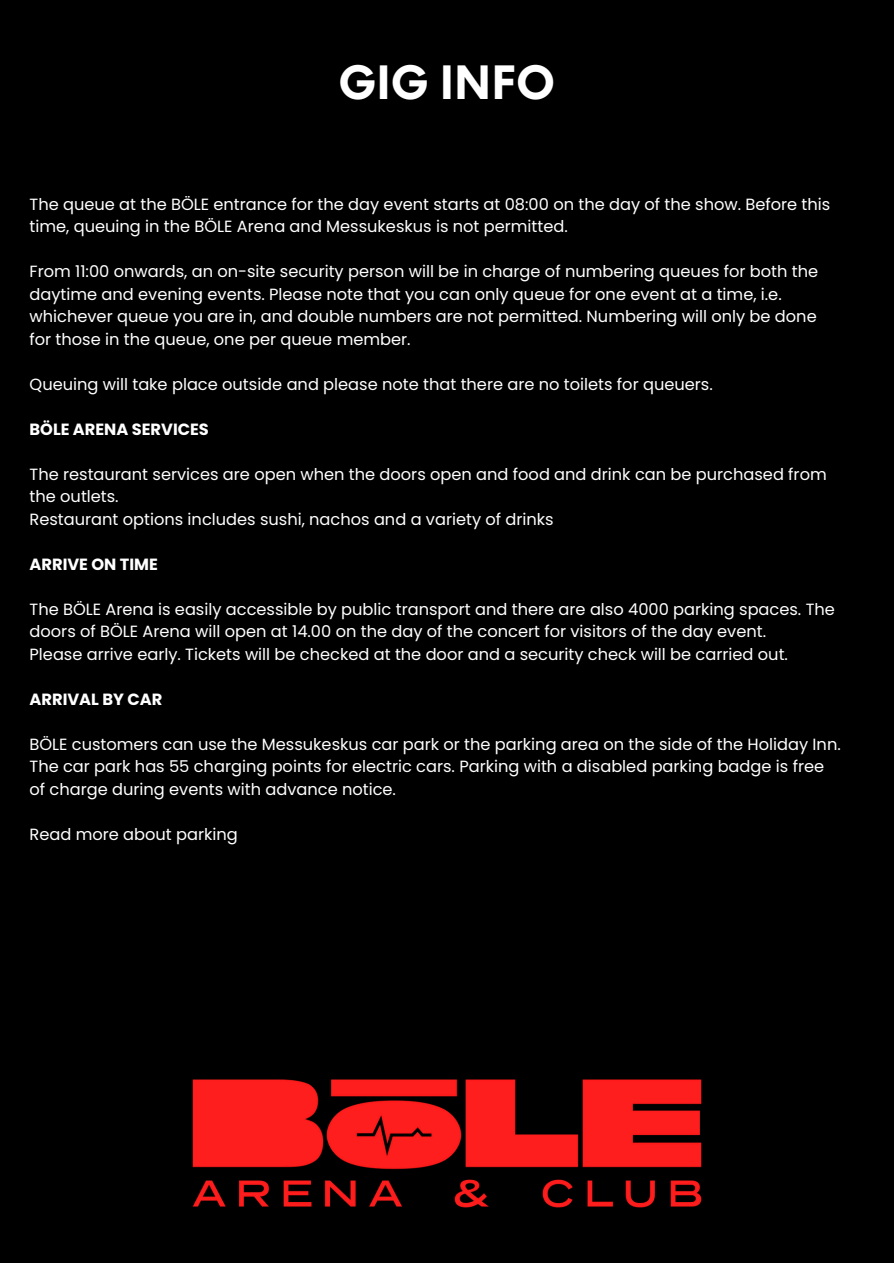
<style>
.page{position:relative;width:894px;height:1264px;background:#fff}
.page>*{position:absolute;margin:0;border:0;box-sizing:border-box;transform-origin:0 0}
.t1{font:700 48px "Centra No 2";color:#fff}
.t2{font:16.2px/22.5px "Poppins";color:#fff}
.t3{font:700 16.2px "Poppins";color:#fff}
</style>
<div class="page">
<div style="left:0;top:0;width:893px;height:1262px;background:#000"></div>
<img style="left:192px;top:1079px;width:510px;height:129px">
<p class="t1" style="left:338px;top:65px;width:218px">GIG INFO</p>
<p class="t2" style="left:30px;top:193px;width:802px">The queue at the BÖLE entrance for the day event starts at 08:00 on the day of the show. Before this time, queuing in the BÖLE Arena and Messukeskus is not permitted.</p>
<p class="t2" style="left:30px;top:260px;width:790px">From 11:00 onwards, an on-site security person will be in charge of numbering queues for both the daytime and evening events. Please note that you can only queue for one event at a time, i.e. whichever queue you are in, and double numbers are not permitted. Numbering will only be done for those in the queue, one per queue member.</p>
<h2 class="t2" style="left:30px;top:373px;width:684px">Queuing will take place outside and please note that there are no toilets for queuers.</h2>
<p class="t3" style="left:30px;top:417px;width:181px">BÖLE ARENA SERVICES</p>
<p class="t2" style="left:30px;top:463px;width:798px">The restaurant services are open when the doors open and food and drink can be purchased from the outlets.</p>
<h2 class="t2" style="left:30px;top:508px;width:525px">Restaurant options includes sushi, nachos and a variety of drinks</h2>
<p class="t3" style="left:30px;top:552px;width:130px">ARRIVE ON TIME</p>
<p class="t2" style="left:30px;top:598px;width:806px">The BÖLE Arena is easily accessible by public transport and there are also 4000 parking spaces. The doors of BÖLE Arena will open at 14.00 on the day of the concert for visitors of the day event.</p>
<h2 class="t2" style="left:30px;top:643px;width:759px">Please arrive early. Tickets will be checked at the door and a security check will be carried out.</h2>
<p class="t3" style="left:30px;top:687px;width:134px">ARRIVAL BY CAR</p>
<p class="t2" style="left:30px;top:733px;width:812px">BÖLE customers can use the Messukeskus car park or the parking area on the side of the Holiday Inn.<br>The car park has 55 charging points for electric cars. Parking with a disabled parking badge is free of charge during events with advance notice.</p>
<p class="t2" style="left:30px;top:823px;width:210px">Read more about parking</p>
</div>
